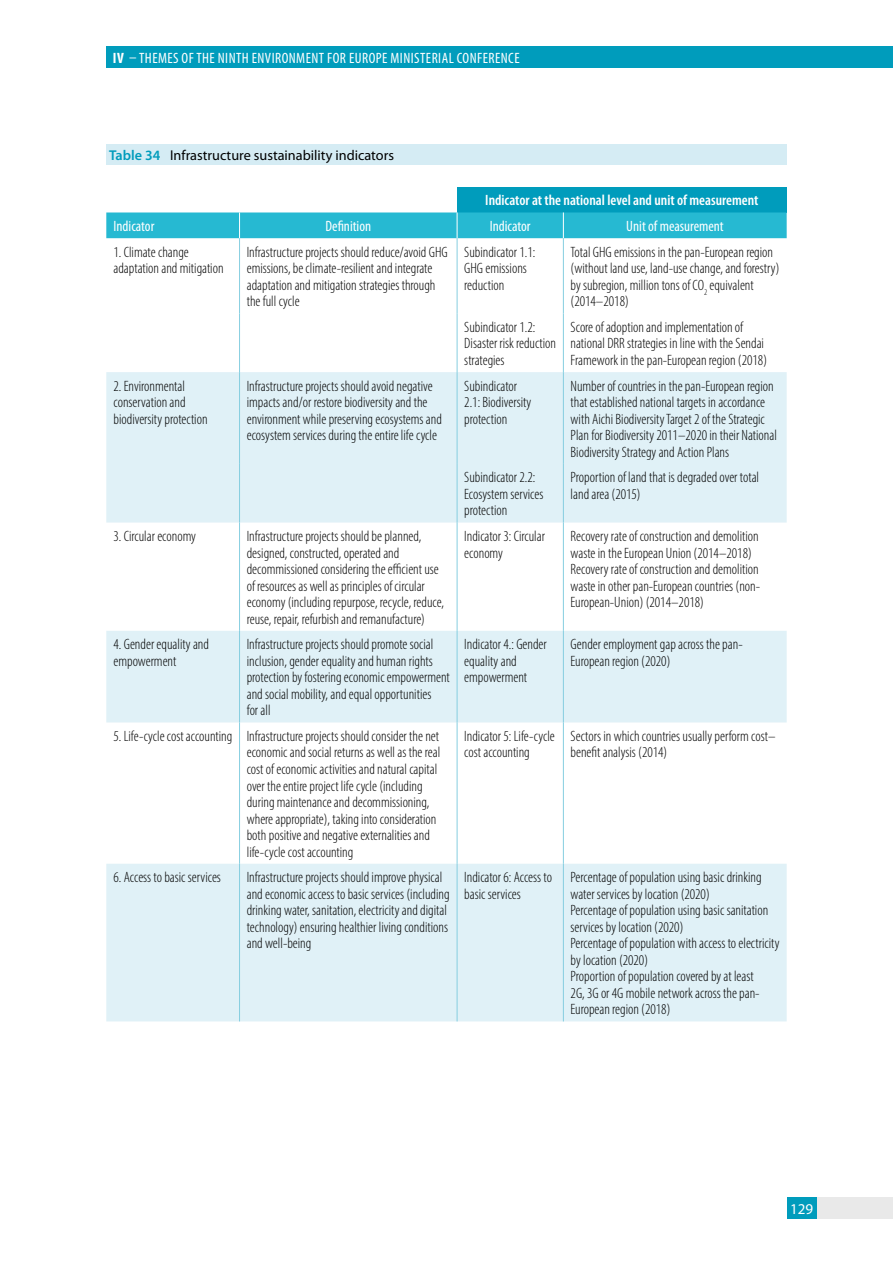
<style>
.page{position:relative;width:893px;height:1263px;background:#fff}
.page>*{position:absolute;margin:0;border:0;box-sizing:border-box;transform-origin:0 0}
.Table{font:300 condensed 15px/16.5px "Myriad Pro";color:#000}
.Table_subheading_bla{font:condensed 15px "Myriad Pro";letter-spacing:.03em;color:#fff}
.Table_heading__blanc{font:600 condensed 15px "Myriad Pro";color:#fff}
.Table_subheading_bla-2{font:condensed 15px "Myriad Pro";color:#fff}
.t1{font:15px "Myriad Pro";color:#fff}
.H_table{font:14.25px "Myriad Pro";color:#000}
.s1{font-weight:700}
.s2{font-weight:600;color:#009cbc}
</style>
<div class="page">
<div style="left:106px;top:47px;width:787px;height:21px;background:#009cbc"></div>
<div style="left:816px;top:1198px;width:77px;height:21px;background:#e9e9e9"></div>
<div style="left:787px;top:1198px;width:29px;height:21px;background:#009cbc"></div>
<div style="left:106px;top:145px;width:681px;height:20px;background:#d5ecf4"></div>
<div style="left:457px;top:187px;width:330px;height:25px;background:#009cbc"></div>
<svg style="left:106px;top:372px;width:681px;height:649px;fill:#e0f1f7"></svg>
<div style="left:106px;top:212px;width:681px;height:26px;background:#26b9d2"></div>
<hr style="left:239px;top:238px;width:1px;height:75px;background:#86cee0">
<hr style="left:239px;top:313px;width:1px;height:59px;background:#86cee0">
<hr style="left:457px;top:238px;width:1px;height:75px;background:#86cee0">
<hr style="left:563px;top:238px;width:1px;height:75px;background:#86cee0">
<hr style="left:457px;top:313px;width:1px;height:59px;background:#86cee0">
<hr style="left:563px;top:313px;width:1px;height:59px;background:#86cee0">
<hr style="left:239px;top:372px;width:1px;height:92px;background:#86cee0">
<hr style="left:457px;top:372px;width:1px;height:92px;background:#86cee0">
<hr style="left:563px;top:372px;width:1px;height:92px;background:#86cee0">
<hr style="left:239px;top:464px;width:1px;height:59px;background:#86cee0">
<hr style="left:457px;top:464px;width:1px;height:59px;background:#86cee0">
<hr style="left:563px;top:464px;width:1px;height:59px;background:#86cee0">
<hr style="left:239px;top:523px;width:1px;height:108px;background:#86cee0">
<hr style="left:457px;top:523px;width:1px;height:108px;background:#86cee0">
<hr style="left:563px;top:523px;width:1px;height:108px;background:#86cee0">
<hr style="left:239px;top:631px;width:1px;height:91px;background:#86cee0">
<hr style="left:457px;top:631px;width:1px;height:91px;background:#86cee0">
<hr style="left:563px;top:631px;width:1px;height:91px;background:#86cee0">
<hr style="left:239px;top:722px;width:1px;height:142px;background:#86cee0">
<hr style="left:457px;top:722px;width:1px;height:142px;background:#86cee0">
<hr style="left:563px;top:722px;width:1px;height:142px;background:#86cee0">
<hr style="left:239px;top:864px;width:1px;height:157px;background:#86cee0">
<hr style="left:457px;top:864px;width:1px;height:157px;background:#86cee0">
<hr style="left:563px;top:864px;width:1px;height:157px;background:#86cee0">
<p class="Table_subheading_bla" style="left:113px;top:49px;width:408px"><span class="s1">IV</span> – THEMES OF THE NINTH ENVIRONMENT FOR EUROPE MINISTERIAL CONFERENCE</p>
<p class="H_table" style="left:109px;top:146px;width:286px"><span class="s2">Table 34</span> Infrastructure sustainability indicators</p>
<p class="Table_heading__blanc" style="left:485px;top:191px;width:275px">Indicator at the national level and unit of measurement</p>
<p class="Table_subheading_bla-2" style="left:114px;top:217px;width:42px">Indicator</p>
<p class="Table_subheading_bla-2" style="left:325px;top:217px;width:47px">Definition</p>
<p class="Table_subheading_bla-2" style="left:490px;top:217px;width:42px">Indicator</p>
<p class="Table_subheading_bla-2" style="left:626px;top:217px;width:99px">Unit of measurement</p>
<p class="Table" style="left:114px;top:243px;width:112px">1. Climate change adaptation and mitigation</p>
<p class="Table" style="left:247px;top:243px;width:202px">Infrastructure projects should reduce/avoid GHG emissions, be climate-resilient and integrate adaptation and mitigation strategies through the full cycle</p>
<p class="Table" style="left:464px;top:243px;width:73px">Subindicator 1.1:<br>GHG emissions reduction</p>
<p class="Table" style="left:571px;top:243px;width:210px">Total GHG emissions in the pan-European region (without land use, land-use change, and forestry) by subregion, million tons of CO<sub>2</sub> equivalent (2014–2018)</p>
<p class="Table" style="left:464px;top:319px;width:93px">Subindicator 1.2:<br>Disaster risk reduction strategies</p>
<p class="Table" style="left:571px;top:319px;width:198px">Score of adoption and implementation of national DRR strategies in line with the Sendai<br>Framework in the pan-European region (2018)</p>
<p class="Table" style="left:114px;top:377px;width:96px">2. Environmental conservation and biodiversity protection</p>
<p class="Table" style="left:247px;top:377px;width:197px">Infrastructure projects should avoid negative impacts and/or restore biodiversity and the environment while preserving ecosystems and ecosystem services during the entire life cycle</p>
<p class="Table" style="left:464px;top:377px;width:69px">Subindicator<br>2.1: Biodiversity protection</p>
<p class="Table" style="left:571px;top:377px;width:208px">Number of countries in the pan-European region that established national targets in accordance with Aichi Biodiversity Target 2 of the Strategic Plan for Biodiversity 2011–2020 in their National Biodiversity Strategy and Action Plans</p>
<p class="Table" style="left:464px;top:469px;width:81px">Subindicator 2.2:<br>Ecosystem services protection</p>
<p class="Table" style="left:571px;top:469px;width:190px">Proportion of land that is degraded over total land area (2015)</p>
<p class="Table" style="left:114px;top:528px;width:84px">3. Circular economy</p>
<p class="Table" style="left:247px;top:528px;width:199px">Infrastructure projects should be planned, designed, constructed, operated and decommissioned considering the efficient use of resources as well as principles of circular economy (including repurpose, recycle, reduce, reuse, repair, refurbish and remanufacture)</p>
<p class="Table" style="left:464px;top:528px;width:82px">Indicator 3: Circular economy</p>
<p class="Table" style="left:571px;top:528px;width:190px">Recovery rate of construction and demolition waste in the European Union (2014–2018)</p>
<p class="Table" style="left:571px;top:561px;width:191px;text-align:justify">Recovery rate of construction and demolition waste in other pan-European countries (non-European-Union) (2014–2018)</p>
<p class="Table" style="left:114px;top:636px;width:97px">4. Gender equality and empowerment</p>
<p class="Table" style="left:247px;top:636px;width:205px">Infrastructure projects should promote social inclusion, gender equality and human rights protection by fostering economic empowerment and social mobility, and equal opportunities<br>for all</p>
<p class="Table" style="left:464px;top:636px;width:84px">Indicator 4.: Gender equality and empowerment</p>
<p class="Table" style="left:571px;top:636px;width:174px">Gender employment gap across the pan-<br>European region (2020)</p>
<p class="Table" style="left:114px;top:728px;width:120px">5. Life-cycle cost accounting</p>
<p class="Table" style="left:247px;top:728px;width:195px">Infrastructure projects should consider the net economic and social returns as well as the real cost of economic activities and natural capital over the entire project life cycle (including during maintenance and decommissioning, where appropriate), taking into consideration both positive and negative externalities and life-cycle cost accounting</p>
<p class="Table" style="left:464px;top:728px;width:92px">Indicator 5: Life-cycle cost accounting</p>
<p class="Table" style="left:571px;top:728px;width:206px">Sectors in which countries usually perform cost– benefit analysis (2014)</p>
<p class="Table" style="left:114px;top:869px;width:109px">6. Access to basic services</p>
<p class="Table" style="left:247px;top:869px;width:204px">Infrastructure projects should improve physical and economic access to basic services (including drinking water, sanitation, electricity and digital technology) ensuring healthier living conditions and well-being</p>
<p class="Table" style="left:464px;top:869px;width:89px">Indicator 6: Access to basic services</p>
<p class="Table" style="left:571px;top:869px;width:193px">Percentage of population using basic drinking water services by location (2020)</p>
<p class="Table" style="left:571px;top:902px;width:199px">Percentage of population using basic sanitation services by location (2020)</p>
<p class="Table" style="left:571px;top:935px;width:210px">Percentage of population with access to electricity by location (2020)</p>
<p class="Table" style="left:571px;top:968px;width:191px">Proportion of population covered by at least<br>2G, 3G or 4G mobile network across the pan-<br>European region (2018)</p>
<p class="t1" style="left:790px;top:1200px;width:25px">129</p>
</div>
